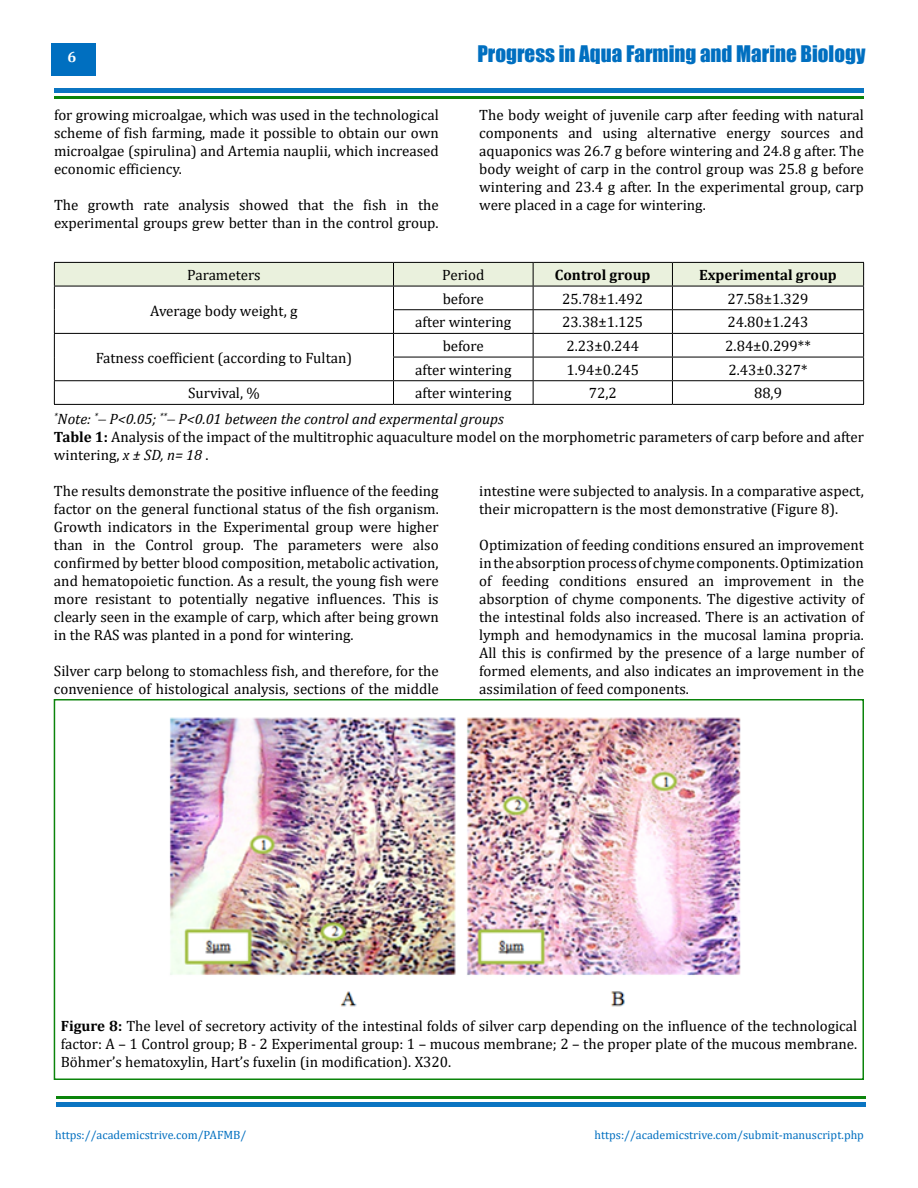
<style>
.page{position:relative;width:918px;height:1188px;background:#fff}
.page>*{position:absolute;margin:0;border:0;box-sizing:border-box;transform-origin:0 0}
.t1{font:21px "Impact";color:#006fc0}
.t2{font:15px/18px "Cambria";color:#000;text-align:justify}
.t3{font:700 15px "Cambria";color:#000}
.t4{font:700 15px "Cambria";color:#fff}
.t5{font:12px "Cambria";color:#006fc0}
.s1{font-style:italic}
.s2{font-weight:700}
</style>
<div class="page">
<div style="left:51px;top:43px;width:45px;height:33px;background:#006fc0"></div>
<div style="left:54px;top:88px;width:810px;height:5px;background:#0b75c2"></div>
<div style="left:56px;top:1102px;width:810px;height:5px;background:#0b75c2"></div>
<hr style="left:54px;top:96px;width:810px;height:3px;background:#007f01">
<hr style="left:56px;top:1096px;width:810px;height:3px;background:#007f01">
<svg style="left:54px;top:262px;width:810px;height:142px"></svg>
<hr style="left:54px;top:404px;width:340px;height:1px;background:#000">
<hr style="left:394px;top:404px;width:139px;height:1px;background:#000">
<hr style="left:533px;top:404px;width:139px;height:1px;background:#000">
<hr style="left:672px;top:404px;width:192px;height:1px;background:#000">
<img style="left:169px;top:717px;width:572px;height:290px">
<div style="left:54px;top:699px;width:810px;height:381px;border:2px solid #007f01"></div>
<p class="t4" style="left:68px;top:47px;width:10px">6</p>
<p class="t2" style="left:54px;top:105px;width:386px">for growing microalgae, which was used in the technological scheme of fish farming, made it possible to obtain our own microalgae (spirulina) and Artemia nauplii, which increased economic efficiency.</p>
<p class="t2" style="left:54px;top:195px;width:386px">The growth rate analysis showed that the fish in the experimental groups grew better than in the control group.</p>
<h1 class="t1" style="left:477px;top:37px;width:389px">Progress in Aqua Farming and Marine Biology</h1>
<p class="t2" style="left:479px;top:105px;width:386px">The body weight of juvenile carp after feeding with natural components and using alternative energy sources and aquaponics was 26.7 g before wintering and 24.8 g after. The body weight of carp in the control group was 25.8 g before wintering and 23.4 g after. In the experimental group, carp were placed in a cage for wintering.</p>
<p class="t2" style="left:187px;top:266px;width:75px">Parameters</p>
<p class="t2" style="left:442px;top:266px;width:44px">Period</p>
<p class="t3" style="left:555px;top:264px;width:97px">Control group</p>
<p class="t3" style="left:699px;top:264px;width:139px">Experimental group</p>
<p class="t2" style="left:150px;top:301px;width:149px">Average body weight, g</p>
<p class="t2" style="left:443px;top:290px;width:43px">before</p>
<p class="t2" style="left:562px;top:290px;width:82px">25.78±1.492</p>
<p class="t2" style="left:728px;top:290px;width:82px">27.58±1.329</p>
<p class="t2" style="left:415px;top:313px;width:98px">after wintering</p>
<p class="t2" style="left:562px;top:313px;width:82px">23.38±1.125</p>
<p class="t2" style="left:728px;top:313px;width:82px">24.80±1.243</p>
<p class="t2" style="left:96px;top:349px;width:258px">Fatness coefficient (according to Fultan)</p>
<p class="t2" style="left:443px;top:337px;width:43px">before</p>
<p class="t2" style="left:566px;top:337px;width:74px">2.23±0.244</p>
<p class="t2" style="left:725px;top:337px;width:87px">2.84±0.299**</p>
<p class="t2" style="left:415px;top:361px;width:98px">after wintering</p>
<p class="t2" style="left:566px;top:361px;width:74px">1.94±0.245</p>
<p class="t2" style="left:729px;top:361px;width:81px">2.43±0.327*</p>
<p class="t2" style="left:188px;top:384px;width:73px">Survival, %</p>
<p class="t2" style="left:415px;top:384px;width:98px">after wintering</p>
<p class="t2" style="left:589px;top:384px;width:30px">72,2</p>
<p class="t2" style="left:754px;top:384px;width:30px">88,9</p>
<p class="t2" style="left:54px;top:409px;width:812px;text-align:left"><sup>*</sup><span class="s1">Note:</span> <sup>*</sup>− <span class="s1">P&lt;0.05;</span> <sup>**</sup>− <span class="s1">P&lt;0.01 between the control and expermental groups<br></span><span class="s2">Table 1:</span> Analysis of the impact of the multitrophic aquaculture model on the morphometric parameters of carp before and after wintering, <span class="s1">x ± SD, n= 18</span> .</p>
<p class="t2" style="left:54px;top:481px;width:386px">The results demonstrate the positive influence of the feeding factor on the general functional status of the fish organism.<br>Growth indicators in the Experimental group were higher than in the Control group. The parameters were also confirmed by better blood composition, metabolic activation, and hematopoietic function. As a result, the young fish were more resistant to potentially negative influences. This is clearly seen in the example of carp, which after being grown in the RAS was planted in a pond for wintering.</p>
<p class="t2" style="left:54px;top:661px;width:386px">Silver carp belong to stomachless fish, and therefore, for the convenience of histological analysis, sections of the middle</p>
<p class="t2" style="left:479px;top:481px;width:386px">intestine were subjected to analysis. In a comparative aspect, their micropattern is the most demonstrative (Figure 8).</p>
<p class="t2" style="left:479px;top:535px;width:386px">Optimization of feeding conditions ensured an improvement in the absorption process of chyme components. Optimization of feeding conditions ensured an improvement in the absorption of chyme components. The digestive activity of the intestinal folds also increased. There is an activation of lymph and hemodynamics in the mucosal lamina propria.<br>All this is confirmed by the presence of a large number of formed elements, and also indicates an improvement in the assimilation of feed components.</p>
<p class="t2" style="left:61px;top:1017px;width:798px"><span class="s2">Figure 8:</span> The level of secretory activity of the intestinal folds of silver carp depending on the influence of the technological factor: A – 1 Control group; B - 2 Experimental group: 1 – mucous membrane; 2 – the proper plate of the mucous membrane.<br>Böhmer’s hematoxylin, Hart’s fuxelin (in modification). X320.</p>
<p class="t5" style="left:55px;top:1128px;width:193px">https://academicstrive.com/PAFMB/</p>
<p class="t5" style="left:594px;top:1128px;width:271px">https://academicstrive.com/submit-manuscript.php</p>
</div>
